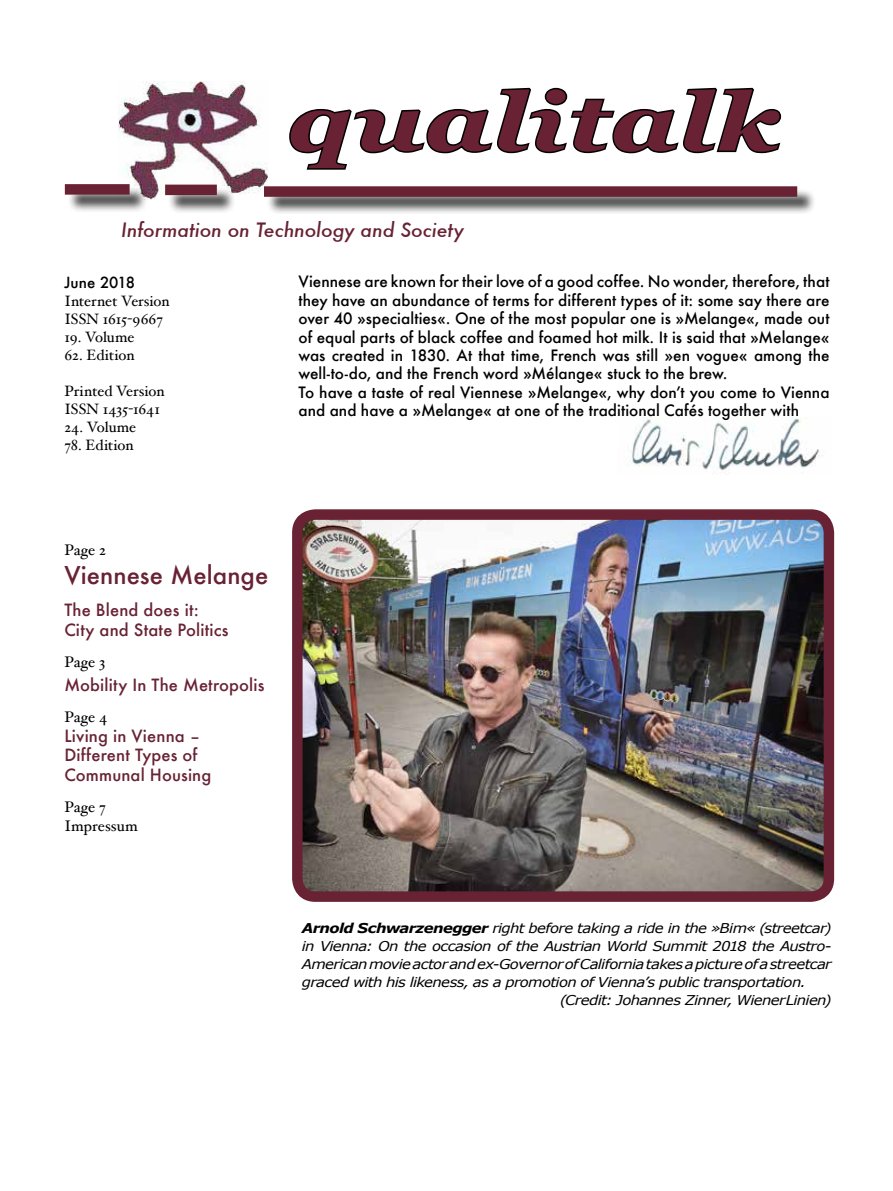
<style>
.page{position:relative;width:893px;height:1191px;background:#fff}
.page>*{position:absolute;margin:0;border:0;box-sizing:border-box;transform-origin:0 0}
.t1{font:italic 700 81px "Georgia";letter-spacing:.01em;color:#682233;scale:1.25 1}
.t2{font:500 24px "Futura";letter-spacing:.005em;color:#682233}
.t3{font:italic 500 19.35px "Futura";letter-spacing:-.005em;color:#682233}
.t4{font:500 16.5px/19.8px "Futura";letter-spacing:.01em;color:#682233}
.t5{font:500 15.3px/18.3px "Futura";color:#000}
.t6{font:15.3px/18.3px "Hoefler Text";letter-spacing:.005em;color:#000}
.t7{font:15px/18px "Hoefler Text";letter-spacing:-.005em;color:#000}
.t8{font:500 15px "Futura";color:#000}
.t9{font:italic 13.5px "Verdana";letter-spacing:-.045em;color:#000;scale:1.1 1}
.s1{font-weight:700}
</style>
<div class="page">
<img style="left:631px;top:417px;width:192px;height:58px">
<img style="left:118px;top:82px;width:150px;height:100px">
<svg style="left:134px;top:182px;width:134px;height:18px"></svg>
<svg style="left:289px;top:87px;width:493px;height:83px"></svg>
<div style="left:266px;top:188px;width:550px;height:27px;background:#000;opacity:.75"></div>
<div style="left:264px;top:186px;width:533px;height:11px;background:#682233"></div>
<div style="left:67px;top:186px;width:81px;height:27px;background:#000;opacity:.75"></div>
<div style="left:65px;top:184px;width:65px;height:11px;background:#682233"></div>
<div style="left:167px;top:187px;width:68px;height:27px;background:#000;opacity:.75"></div>
<div style="left:165px;top:185px;width:52px;height:10px;background:#682233"></div>
<img style="left:303px;top:520px;width:520px;height:371px">
<div style="left:292px;top:509px;width:542px;height:393px;border:10px solid #682233;border-radius:18px"></div>
<h1 class="t1" style="left:287px;top:76px;width:396px">qualitalk</h1>
<p class="t3" style="left:121px;top:217px;width:344px">Information on Technology and Society</p>
<p class="t8" style="left:64px;top:272px;width:72px">June 2018</p>
<p class="t7" style="left:64px;top:292px;width:107px">Internet Version<br>ISSN 1615-9667</p>
<p class="t7" style="left:64px;top:328px;width:72px">19. Volume</p>
<p class="t7" style="left:64px;top:346px;width:72px">62. Edition</p>
<p class="t7" style="left:64px;top:382px;width:102px">Printed Version<br>ISSN 1435-1641</p>
<p class="t7" style="left:64px;top:418px;width:73px">24. Volume</p>
<p class="t7" style="left:64px;top:436px;width:71px">78. Edition</p>
<p class="t5" style="left:298px;top:272px;width:533px">Viennese are known for their love of a good coffee. No wonder, therefore, that they have an abundance of terms for different types of it: some say there are over 40 »specialties«. One of the most popular one is »Melange«, made out of equal parts of black coffee and foamed hot milk. It is said that »Melange« was created in 1830. At that time, French was still »en vogue« among the well-to-do, and the French word »Mélange« stuck to the brew.<br>To have a taste of real Viennese »Melange«, why don’t you come to Vienna and and have a »Melange« at one of the traditional Cafés together with</p>
<p class="t6" style="left:64px;top:540px;width:43px">Page 2</p>
<h2 class="t2" style="left:64px;top:558px;width:205px">Viennese Melange</h2>
<p class="t4" style="left:64px;top:600px;width:166px">The Blend does it:<br>City and State Politics</p>
<p class="t6" style="left:64px;top:652px;width:43px">Page 3</p>
<p class="t4" style="left:64px;top:674px;width:202px">Mobility In The Metropolis</p>
<p class="t6" style="left:64px;top:707px;width:45px">Page 4</p>
<p class="t4" style="left:64px;top:725px;width:148px">Living in Vienna –<br>Different Types of<br>Communal Housing</p>
<p class="t6" style="left:64px;top:798px;width:75px">Page 7<br>Impressum</p>
<p class="t9" style="left:302px;top:919px;width:483px"><span class="s1">Arnold Schwarzenegger</span> right before taking a ride in the »Bim« (streetcar)</p>
<p class="t9" style="left:302px;top:937px;width:483px">in Vienna: On the occasion of the Austrian World Summit 2018 the Austro-</p>
<p class="t9" style="left:302px;top:955px;width:483px">American movie actor and ex-Governor of California takes a picture of a streetcar</p>
<p class="t9" style="left:302px;top:973px;width:460px">graced with his likeness, as a promotion of Vienna’s public transportation.</p>
<p class="t9" style="left:560px;top:991px;width:248px">(Credit: Johannes Zinner, WienerLinien)</p>
</div>
